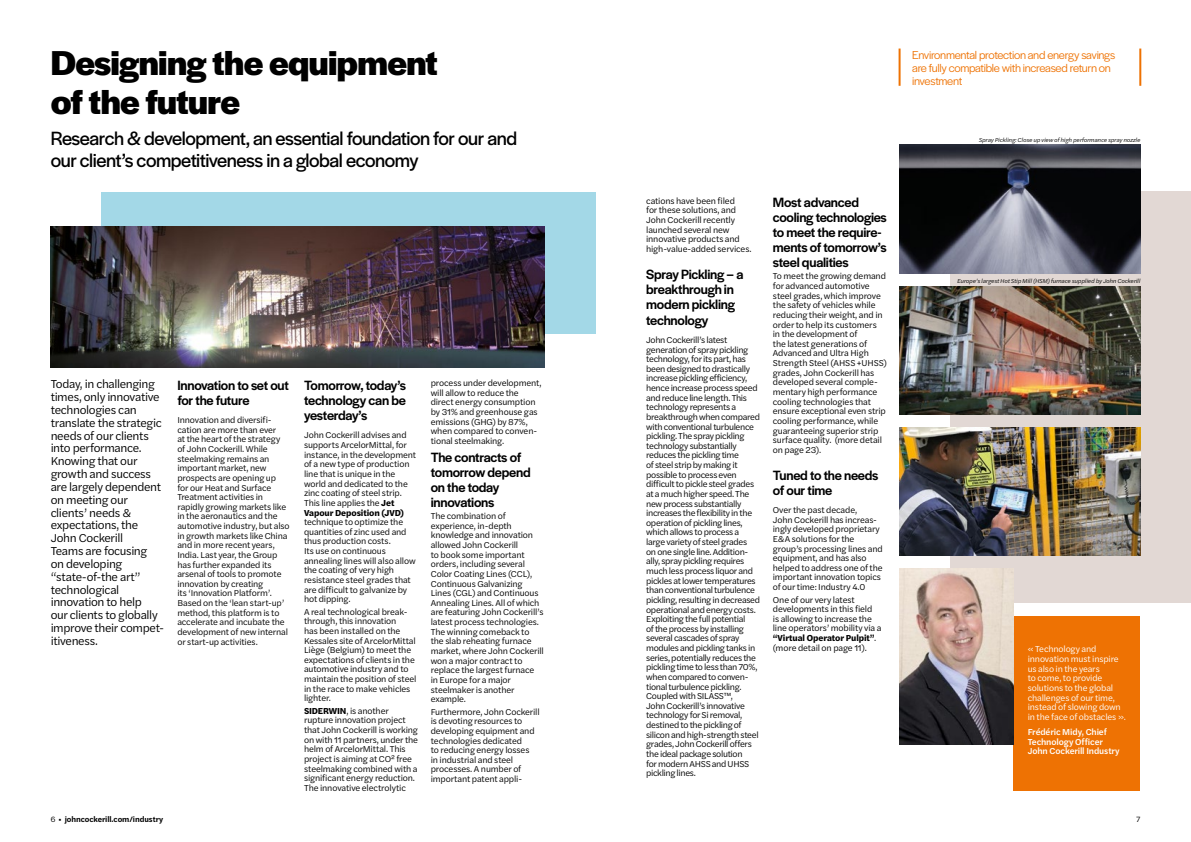
<style>
.page{position:relative;width:1191px;height:842px;background:#fff}
.page>*{position:absolute;margin:0;border:0;box-sizing:border-box;transform-origin:0 0}
.t1{font:700 36px "Halyard Display";letter-spacing:-.02em;color:#000}
.t2{font:20px/22px "Halyard Display";letter-spacing:-.02em;color:#000}
.t3{font:500 14px/15.4px "Halyard Display";letter-spacing:-.02em;color:#000}
.t4{font:12px/12.8px "Halyard Text";letter-spacing:-.03em;color:#000}
.t5{font:12px/13.2px "Halyard Display";letter-spacing:-.025em;color:#ee7203}
.t6{font:9px/9.6px "Halyard Text";letter-spacing:-.02em;color:#000}
.t7{font:9px/9.6px "Halyard Text";letter-spacing:-.015em;color:#fff}
.t8{font:500 9px/9.6px "Halyard Text";letter-spacing:-.015em;color:#fff}
.t9{font:600 8px "Halyard Text";letter-spacing:-.01em;color:#000}
.t10{font:8px "Halyard Text";color:#000}
.t11{font:italic 6px "Halyard Text";letter-spacing:-.01em;color:#000}
.s1{font-weight:700}
.s2{font-weight:400}
</style>
<div class="page">
<div style="left:101px;top:192px;width:494px;height:141px;background:#a3d8e7"></div>
<div style="left:950px;top:192px;width:241px;height:411px;background:#e2d8d4"></div>
<div style="left:1013px;top:616px;width:127px;height:174px;background:#ee7203"></div>
<img style="left:899px;top:286px;width:241px;height:128px">
<img style="left:51px;top:226px;width:494px;height:142px">
<img style="left:899px;top:145px;width:241px;height:128px">
<img style="left:899px;top:427px;width:241px;height:128px">
<img style="left:899px;top:569px;width:114px;height:175px">
<hr style="left:898px;top:49px;width:2px;height:37px;background:#ee7203">
<hr style="left:1139px;top:49px;width:2px;height:37px;background:#ee7203">
<h1 class="t1" style="left:51px;top:37px;width:389px">Designing the equipment</h1>
<h1 class="t1" style="left:51px;top:76px;width:191px">of the future</h1>
<h2 class="t2" style="left:51px;top:127px;width:468px">Research &amp; development, an essential foundation for our and our client’s competitiveness in a global economy</h2>
<p class="t4" style="left:51px;top:377px;width:115px">Today, in challenging times, only innovative technologies can translate the strategic needs of our clients into performance.<br>Knowing that our growth and success are largely dependent on meeting our clients’ needs &amp; expectations, the<br>John Cockerill<br>Teams are focusing<br>on developing “state-of-the art” technological innovation to help<br>our clients to globally improve their compet&shy;itiveness.</p>
<h3 class="t3" style="left:177px;top:376px;width:113px">Innovation to set out for the future</h3>
<p class="t6" style="left:177px;top:415px;width:114px">Innovation and diversifi&shy;cation are more than ever<br>at the heart of the strategy of John Cockerill. While steelmaking remains an important market, new prospects are opening up<br>for our Heat and Surface<br>Treatment activities in rapidly growing markets like in the aeronautics and the automotive industry, but also in growth markets like China and in more recent years,<br>India. Last year, the Group has further expanded its arsenal of tools to promote innovation by creating<br>its ‘Innovation Platform’.<br>Based on the ‘lean start-up’ method, this platform is to accelerate and incubate the development of new internal or start-up activities.</p>
<h3 class="t3" style="left:304px;top:376px;width:103px;text-align:justify">Tomorrow, today’s technology can be yesterday’s</h3>
<p class="t6" style="left:304px;top:430px;width:114px">John Cockerill advises and supports ArcelorMittal, for instance, in the development of a new type of production line that is unique in the world and dedicated to the zinc coating of steel strip.<br>This line applies the <span class="s1">Jet<br>Vapour Deposition (JVD)</span></p>
<p class="t6" style="left:304px;top:517px;width:113px">technique to optimize the quantities of zinc used and thus production costs.<br>Its use on continuous annealing lines will also allow the coating of very high resistance steel grades that are difficult to galvanize by hot dipping.</p>
<p class="t6" style="left:304px;top:606px;width:114px">A real technological break&shy;through, this innovation<br>has been installed on the<br>Kessales site of ArcelorMittal<br>Liège (Belgium) to meet the expectations of clients in the automotive industry and to maintain the position of steel in the race to make vehicles lighter.</p>
<p class="t6" style="left:304px;top:705px;width:115px"><span class="s1">SIDERWIN</span>, is another rupture innovation project that John Cockerill is working on with 11 partners, under the helm of ArcelorMittal. This project is aiming at CO² free steelmaking combined with a significant energy reduction.<br>The innovative electrolytic</p>
<p class="t6" style="left:431px;top:378px;width:112px">process under development, will allow to reduce the direct energy consumption by 31% and greenhouse gas emissions (GHG) by 87%, when compared to conven&shy;tional steelmaking.</p>
<h3 class="t3" style="left:431px;top:449px;width:101px;line-height:15px">The contracts of tomorrow depend on the today innovations</h3>
<p class="t6" style="left:431px;top:511px;width:115px">The combination of experience, in-depth knowledge and innovation allowed John Cockerill<br>to book some important orders, including several<br>Color Coating Lines (CCL),<br>Continuous Galvanizing<br>Lines (CGL) and Continuous<br>Annealing Lines. All of which are featuring John Cockerill’s latest process technologies.<br>The winning comeback to the slab reheating furnace market, where John Cockerill won a major contract to replace the largest furnace in Europe for a major steelmaker is another example.</p>
<p class="t6" style="left:431px;top:706px;width:110px">Furthermore, John Cockerill is devoting resources to developing equipment and technologies dedicated<br>to reducing energy losses<br>in industrial and steel processes. A number of important patent appli-</p>
<p class="t6" style="left:646px;top:195px;width:107px">cations have been filed<br>for these solutions, and<br>John Cockerill recently launched several new innovative products and high-value-added services.</p>
<h3 class="t3" style="left:646px;top:265px;width:99px">Spray Pickling – a breakthrough in modern pickling technology</h3>
<p class="t6" style="left:646px;top:335px;width:115px">John Cockerill’s latest generation of spray pickling technology, for its part, has been designed to drastically increase pickling efficiency, hence increase process speed and reduce line length. This technology represents a breakthrough when compared with conventional turbulence pickling. The spray pickling technology substantially reduces the pickling time<br>of steel strip by making it possible to process even difficult to pickle steel grades at a much higher speed. The new process substantially increases the flexibility in the operation of pickling lines, which allows to process a large variety of steel grades<br>on one single line. Addition&shy;ally, spray pickling requires much less process liquor and pickles at lower temperatures than conventional turbulence pickling, resulting in decreased operational and energy costs.<br>Exploiting the full potential<br>of the process by installing several cascades of spray modules and pickling tanks in series, potentially reduces the pickling time to less than 70%, when compared to conven&shy;tional turbulence pickling.<br>Coupled with SILASS™,<br>John Cockerill’s innovative technology for Si removal, destined to the pickling of silicon and high-strength steel grades, John Cockerill offers the ideal package solution<br>for modern AHSS and UHSS pickling lines.</p>
<h3 class="t3" style="left:773px;top:194px;width:115px;line-height:15px">Most advanced cooling technologies to meet the require&shy;ments of tomorrow’s steel qualities</h3>
<p class="t6" style="left:773px;top:271px;width:116px">To meet the growing demand for advanced automotive steel grades, which improve the safety of vehicles while reducing their weight, and in order to help its customers<br>in the development of<br>the latest generations of<br>Advanced and Ultra High<br>Strength Steel (AHSS +UHSS) grades, John Cockerill has developed several comple&shy;mentary high performance cooling technologies that ensure exceptional even strip cooling performance, while guaranteeing superior strip surface quality. (more detail on page 23).</p>
<h3 class="t3" style="left:773px;top:466px;width:107px">Tuned to the needs of our time</h3>
<p class="t6" style="left:773px;top:505px;width:111px">Over the past decade,<br>John Cockerill has increas&shy;ingly developed proprietary<br>E&amp;A solutions for the group’s processing lines and equipment, and has also helped to address one of the important innovation topics of our time: Industry 4.0</p>
<p class="t6" style="left:773px;top:594px;width:110px">One of our very latest developments in this field<br>is allowing to increase the line operators’ mobility via a <span class="s1">“Virtual Operator Pulpit”</span>. (more detail on page 11).</p>
<h3 class="t5" style="left:912px;top:47px;width:204px">Environmental protection and energy savings are fully compatible with increased return on</h3>
<h3 class="t5" style="left:912px;top:74px;width:52px">investment</h3>
<p class="t11" style="left:978px;top:136px;width:163px">Spray Pickling: Close up view of high performance spray nozzle</p>
<p class="t11" style="left:957px;top:277px;width:185px">Europe’s largest Hot Stip Mill (HSM) furnace supplied by John Cockerill</p>
<p class="t7" style="left:1027px;top:644px;width:100px">« Technology and innovation must inspire us also in the years<br>to come, to provide solutions to the global challenges of our time, instead of slowing down in the face of obstacles ».</p>
<p class="t8" style="left:1027px;top:727px;width:93px">Frédéric Midy, Chief<br>Technology Officer<br>John Cockerill Industry</p>
<p class="t9" style="left:51px;top:813px;width:114px"><span class="s2">6</span> • johncockerill.com/industry</p>
<p class="t10" style="left:1136px;top:813px;width:6px">7</p>
</div>
